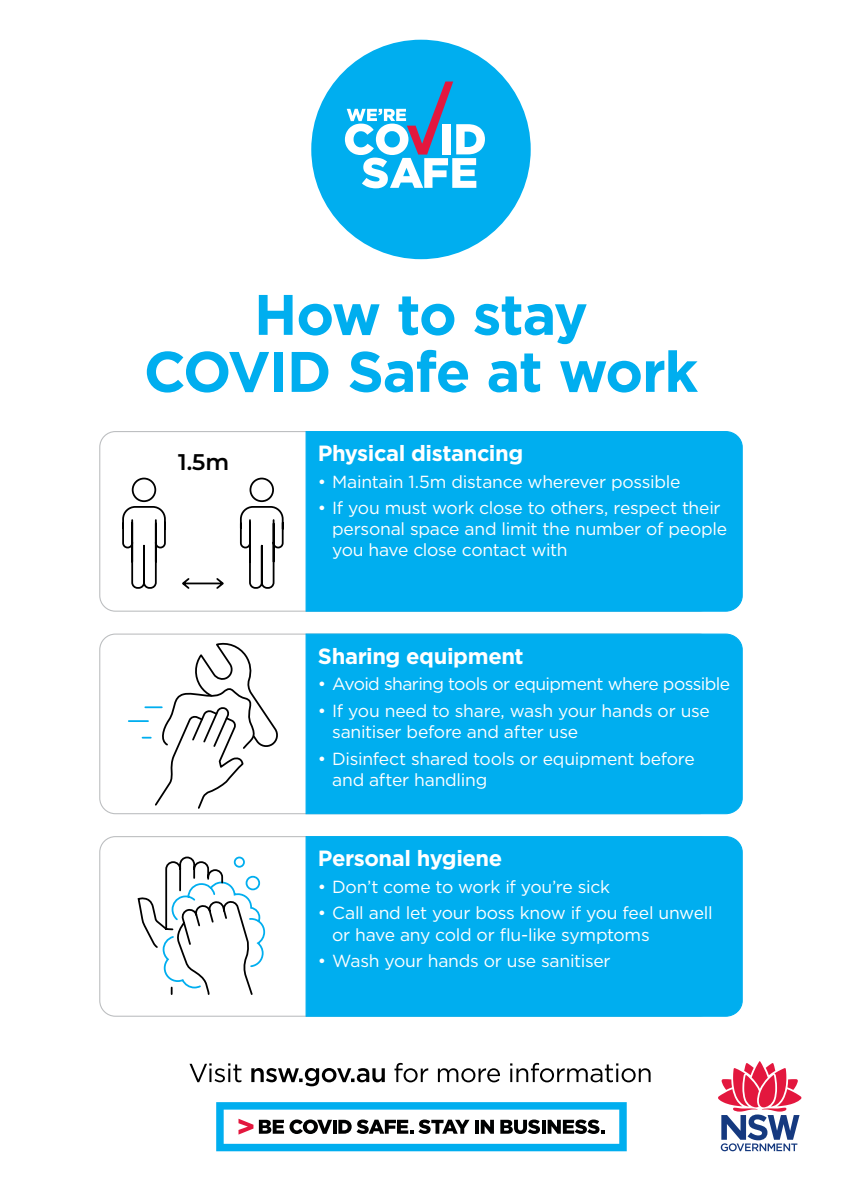
<style>
.page{position:relative;width:842px;height:1191px;background:#fff}
.page>*{position:absolute;margin:0;border:0;box-sizing:border-box;transform-origin:0 0}
._01_H1{font:700 57px/57px "Gotham";letter-spacing:-.025em;color:#00aeef;text-align:center}
.t1{font:600 22.6px "Montserrat";color:#000}
._01_H2{font:700 22px "Gotham";letter-spacing:-.02em;color:#fff}
.t2{font:17.5px/21px "Gotham";letter-spacing:-.015em;color:#fff}
.t3{font:17.5px "Gotham";letter-spacing:-.035em;color:#fff}
</style>
<div class="page">
<div style="left:311px;top:40px;width:220px;height:219px;background:#00aeef;border-radius:50%"></div>
<svg style="left:345px;top:81px;width:140px;height:107px"></svg>
<svg style="left:718px;top:1061px;width:84px;height:90px"></svg>
<svg style="left:189px;top:1063px;width:462px;height:23px"></svg>
<svg style="left:216px;top:1102px;width:411px;height:49px"></svg>
<div style="left:305px;top:633px;width:438px;height:181px;background:#00aeef"></div>
<div style="left:305px;top:836px;width:438px;height:181px;background:#00aeef"></div>
<div style="left:305px;top:431px;width:438px;height:181px;background:#00aeef"></div>
<svg style="left:182px;top:578px;width:42px;height:11px"></svg>
<div style="left:132px;top:477px;width:24px;height:25px;border:2px solid #000;border-radius:50%"></div>
<svg style="left:122px;top:506px;width:44px;height:83px"></svg>
<div style="left:250px;top:477px;width:24px;height:25px;border:2px solid #000;border-radius:50%"></div>
<svg style="left:239px;top:506px;width:45px;height:83px"></svg>
<svg style="left:129px;top:642px;width:149px;height:167px"></svg>
<svg style="left:137px;top:856px;width:129px;height:139px"></svg>
<p class="_01_H1" style="left:144px;top:286px;width:556px">How to stay<br>COVID Safe at work</p>
<p class="t1" style="left:178px;top:445px;width:53px">1.5m</p>
<p class="_01_H2" style="left:318px;top:439px;width:207px">Physical distancing</p>
<p class="t2" style="left:318px;top:471px;width:364px">• Maintain 1.5m distance wherever possible</p>
<p class="t2" style="left:332px;top:497px;width:396px;text-indent:-14px">• If you must work close to others, respect their personal space and limit the number of people you have close contact with</p>
<p class="_01_H2" style="left:318px;top:641px;width:207px">Sharing equipment</p>
<p class="t3" style="left:318px;top:673px;width:413px">• Avoid sharing tools or equipment where possible</p>
<p class="t2" style="left:332px;top:700px;width:379px;text-indent:-14px">• If you need to share, wash your hands or use sanitiser before and after use</p>
<p class="t2" style="left:332px;top:747px;width:364px;text-indent:-14px">• Disinfect shared tools or equipment before and after handling</p>
<p class="_01_H2" style="left:318px;top:843px;width:186px">Personal hygiene</p>
<p class="t2" style="left:318px;top:875px;width:293px">• Don’t come to work if you’re sick</p>
<p class="t2" style="left:332px;top:902px;width:382px;text-indent:-14px">• Call and let your boss know if you feel unwell or have any cold or flu-like symptoms</p>
<p class="t2" style="left:318px;top:950px;width:294px">• Wash your hands or use sanitiser</p>
</div>
